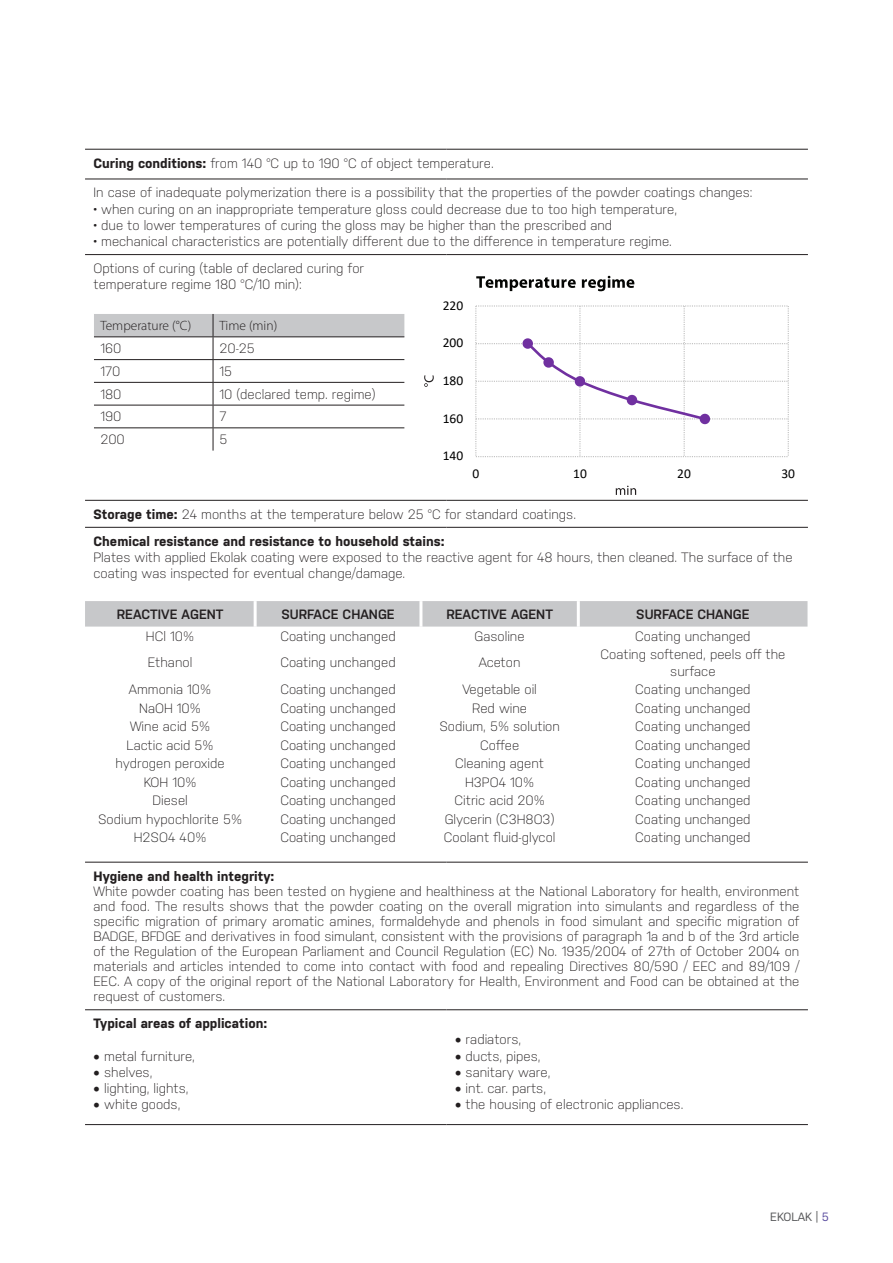
<style>
.page{position:relative;width:893px;height:1263px;background:#fff}
.page>*{position:absolute;margin:0;border:0;box-sizing:border-box;transform-origin:0 0}
.t1{font:16.5px "Calibri";color:#000}
.t2{font:300 13.5px/15px "Nudista";color:#231f20}
.t3{font:700 13.5px "Nudista";color:#231f20}
.t4{font:600 13.5px "Nudista";color:#231f20}
.t5{font:300 13.5px "Myriad Pro";color:#231f20}
.t6{font:300 13.5px "Nudista";color:#222}
.t7{font:13.5px "Calibri";color:#000}
.t8{font:12px "Nudista";color:#57585a}
.s1{font-weight:700}
.s2{color:#584a9e}
</style>
<div class="page">
<hr style="left:85px;top:149px;width:361px;height:1px;background:#231f20">
<hr style="left:446px;top:149px;width:362px;height:1px;background:#231f20">
<hr style="left:85px;top:179px;width:361px;height:1px;background:#231f20">
<hr style="left:446px;top:179px;width:362px;height:1px;background:#231f20">
<hr style="left:85px;top:254px;width:361px;height:1px;background:#231f20">
<hr style="left:446px;top:254px;width:362px;height:1px;background:#231f20">
<hr style="left:85px;top:500px;width:361px;height:1px;background:#231f20">
<hr style="left:446px;top:500px;width:362px;height:1px;background:#231f20">
<hr style="left:85px;top:527px;width:361px;height:1px;background:#231f20">
<hr style="left:446px;top:527px;width:362px;height:1px;background:#231f20">
<hr style="left:85px;top:862px;width:361px;height:1px;background:#231f20">
<hr style="left:446px;top:862px;width:362px;height:1px;background:#231f20">
<hr style="left:85px;top:1009px;width:361px;height:1px;background:#231f20">
<hr style="left:446px;top:1009px;width:362px;height:1px;background:#231f20">
<hr style="left:85px;top:1124px;width:361px;height:1px;background:#231f20">
<hr style="left:446px;top:1124px;width:362px;height:1px;background:#231f20">
<svg style="left:94px;top:314px;width:310px;height:137px"></svg>
<div style="left:85px;top:601px;width:722px;height:26px;background:#c7c8ca"></div>
<hr style="left:254px;top:601px;width:3px;height:26px;background:#fff">
<hr style="left:419px;top:601px;width:3px;height:26px;background:#fff">
<hr style="left:577px;top:601px;width:3px;height:26px;background:#fff">
<svg style="left:424px;top:375px;width:10px;height:12px"></svg>
<svg style="left:616px;top:486px;width:20px;height:9px"></svg>
<svg style="left:476px;top:276px;width:100px;height:15px"></svg>
<svg style="left:582px;top:276px;width:52px;height:15px"></svg>
<svg style="left:475px;top:305px;width:314px;height:153px"></svg>
<p class="t2" style="left:94px;top:155px;width:402px"><span class="s1">Curing conditions:</span> from 140 °C up to 190 °C of object temperature.</p>
<p class="t2" style="left:94px;top:185px;width:660px">In case of inadequate polymerization there is a possibility that the properties of the powder coatings changes:</p>
<p class="t2" style="left:94px;top:201px;width:585px">• when curing on an inappropriate temperature gloss could decrease due to too high temperature,</p>
<p class="t2" style="left:94px;top:218px;width:520px">• due to lower temperatures of curing the gloss may be higher than the prescribed and</p>
<p class="t2" style="left:94px;top:234px;width:580px">• mechanical characteristics are potentially different due to the difference in temperature regime.</p>
<p class="t2" style="left:94px;top:260px;width:272px;line-height:16.2px">Options of curing (table of declared curing for temperature regime 180 °C/10 min):</p>
<p class="t1" style="left:633px;top:179px;width:10px">5</p>
<p class="t1" style="left:690px;top:179px;width:27px">200</p>
<p class="t5" style="left:100px;top:319px;width:92px">Temperature (°C)</p>
<p class="t5" style="left:219px;top:319px;width:59px">Time (min)</p>
<p class="t2" style="left:100px;top:341px;width:23px">160</p>
<p class="t2" style="left:219px;top:341px;width:37px">20-25</p>
<p class="t2" style="left:100px;top:364px;width:22px">170</p>
<p class="t2" style="left:219px;top:364px;width:14px">15</p>
<p class="t2" style="left:100px;top:386px;width:23px">180</p>
<p class="t2" style="left:219px;top:386px;width:158px">10 (declared temp. regime)</p>
<p class="t2" style="left:100px;top:409px;width:23px">190</p>
<p class="t2" style="left:219px;top:409px;width:9px">7</p>
<p class="t2" style="left:100px;top:432px;width:26px">200</p>
<p class="t2" style="left:219px;top:432px;width:10px">5</p>
<p class="t7" style="left:443px;top:296px;width:22px">220</p>
<p class="t7" style="left:443px;top:334px;width:22px">200</p>
<p class="t7" style="left:443px;top:371px;width:22px">180</p>
<p class="t7" style="left:443px;top:409px;width:22px">160</p>
<p class="t7" style="left:443px;top:447px;width:22px">140</p>
<p class="t7" style="left:472px;top:464px;width:8px">0</p>
<p class="t7" style="left:573px;top:464px;width:15px">10</p>
<p class="t7" style="left:677px;top:464px;width:15px">20</p>
<p class="t7" style="left:781px;top:464px;width:15px">30</p>
<p class="t2" style="left:94px;top:506px;width:484px"><span class="s1">Storage time:</span> 24 months at the temperature below 25 °C for standard coatings.</p>
<p class="t3" style="left:94px;top:533px;width:352px">Chemical resistance and resistance to household stains:</p>
<p class="t2" style="left:94px;top:549px;width:700px;line-height:16.2px">Plates with applied Ekolak coating were exposed to the reactive agent for 48 hours, then cleaned. The surface of the coating was inspected for eventual change/damage.</p>
<p class="t4" style="left:117px;top:606px;width:108px">REACTIVE AGENT</p>
<p class="t4" style="left:281px;top:606px;width:115px">SURFACE CHANGE</p>
<p class="t4" style="left:446px;top:606px;width:108px">REACTIVE AGENT</p>
<p class="t4" style="left:636px;top:606px;width:115px">SURFACE CHANGE</p>
<p class="t2" style="left:146px;top:628px;width:50px">HCl 10%</p>
<p class="t2" style="left:280px;top:628px;width:117px">Coating unchanged</p>
<p class="t2" style="left:475px;top:628px;width:51px">Gasoline</p>
<p class="t2" style="left:635px;top:628px;width:117px">Coating unchanged</p>
<p class="t2" style="left:148px;top:655px;width:46px">Ethanol</p>
<p class="t2" style="left:280px;top:655px;width:117px">Coating unchanged</p>
<p class="t2" style="left:479px;top:655px;width:43px">Aceton</p>
<p class="t2" style="left:600px;top:646px;width:186px;line-height:16.2px;text-align:center">Coating softened, peels off the surface</p>
<p class="t2" style="left:129px;top:682px;width:84px">Ammonia 10%</p>
<p class="t2" style="left:280px;top:682px;width:117px">Coating unchanged</p>
<p class="t2" style="left:462px;top:682px;width:76px">Vegetable oil</p>
<p class="t2" style="left:635px;top:682px;width:117px">Coating unchanged</p>
<p class="t2" style="left:139px;top:700px;width:63px">NaOH 10%</p>
<p class="t2" style="left:280px;top:700px;width:117px">Coating unchanged</p>
<p class="t2" style="left:472px;top:700px;width:56px">Red wine</p>
<p class="t2" style="left:635px;top:700px;width:117px">Coating unchanged</p>
<p class="t2" style="left:130px;top:719px;width:82px">Wine acid 5%</p>
<p class="t2" style="left:280px;top:719px;width:117px">Coating unchanged</p>
<p class="t2" style="left:439px;top:719px;width:122px">Sodium, 5% solution</p>
<p class="t2" style="left:635px;top:719px;width:117px">Coating unchanged</p>
<p class="t2" style="left:127px;top:737px;width:89px">Lactic acid 5%</p>
<p class="t2" style="left:280px;top:737px;width:117px">Coating unchanged</p>
<p class="t2" style="left:480px;top:737px;width:41px">Coffee</p>
<p class="t2" style="left:635px;top:737px;width:117px">Coating unchanged</p>
<p class="t6" style="left:115px;top:755px;width:111px">hydrogen peroxide</p>
<p class="t2" style="left:280px;top:756px;width:117px">Coating unchanged</p>
<p class="t2" style="left:455px;top:756px;width:90px">Cleaning agent</p>
<p class="t2" style="left:635px;top:756px;width:117px">Coating unchanged</p>
<p class="t2" style="left:144px;top:774px;width:54px">KOH 10%</p>
<p class="t2" style="left:280px;top:774px;width:117px">Coating unchanged</p>
<p class="t2" style="left:465px;top:774px;width:71px">H3PO4 10%</p>
<p class="t2" style="left:635px;top:774px;width:117px">Coating unchanged</p>
<p class="t2" style="left:152px;top:793px;width:37px">Diesel</p>
<p class="t2" style="left:280px;top:793px;width:117px">Coating unchanged</p>
<p class="t2" style="left:454px;top:793px;width:92px">Citric acid 20%</p>
<p class="t2" style="left:635px;top:793px;width:117px">Coating unchanged</p>
<p class="t2" style="left:98px;top:811px;width:146px">Sodium hypochlorite 5%</p>
<p class="t2" style="left:280px;top:811px;width:117px">Coating unchanged</p>
<p class="t2" style="left:445px;top:811px;width:111px">Glycerin (C3H8O3)</p>
<p class="t2" style="left:635px;top:811px;width:117px">Coating unchanged</p>
<p class="t6" style="left:134px;top:829px;width:74px">H2SO4 40%</p>
<p class="t2" style="left:280px;top:830px;width:117px">Coating unchanged</p>
<p class="t2" style="left:444px;top:830px;width:113px">Coolant fluid-glycol</p>
<p class="t2" style="left:635px;top:830px;width:117px">Coating unchanged</p>
<p class="t3" style="left:94px;top:868px;width:182px">Hygiene and health integrity:</p>
<p class="t2" style="left:94px;top:883px;width:707px;text-align:justify">White powder coating has been tested on hygiene and healthiness at the National Laboratory for health, environment and food. The results shows that the powder coating on the overall migration into simulants and regardless of the specific migration of primary aromatic amines, formaldehyde and phenols in food simulant and specific migration of BADGE, BFDGE and derivatives in food simulant, consistent with the provisions of paragraph 1a and b of the 3rd article of the Regulation of the European Parliament and Council Regulation (EC) No. 1935/2004 of 27th of October 2004 on materials and articles intended to come into contact with food and repealing Directives 80/590 / EEC and 89/109 / EEC. A copy of the original report of the National Laboratory for Health, Environment and Food can be obtained at the request of customers.</p>
<p class="t3" style="left:94px;top:1016px;width:175px">Typical areas of application:</p>
<p class="t2" style="left:94px;top:1048px;width:103px">• metal furniture,</p>
<p class="t2" style="left:94px;top:1064px;width:60px">• shelves,</p>
<p class="t2" style="left:94px;top:1081px;width:97px">• lighting, lights,</p>
<p class="t2" style="left:94px;top:1097px;width:88px">• white goods,</p>
<p class="t2" style="left:455px;top:1032px;width:68px">• radiators,</p>
<p class="t2" style="left:455px;top:1048px;width:87px">• ducts, pipes,</p>
<p class="t2" style="left:455px;top:1064px;width:97px">• sanitary ware,</p>
<p class="t2" style="left:455px;top:1081px;width:93px">• int. car. parts,</p>
<p class="t2" style="left:455px;top:1097px;width:230px">• the housing of electronic appliances.</p>
<p class="t8" style="left:770px;top:1210px;width:60px">EKOLAK | <span class="s2">5</span></p>
</div>
